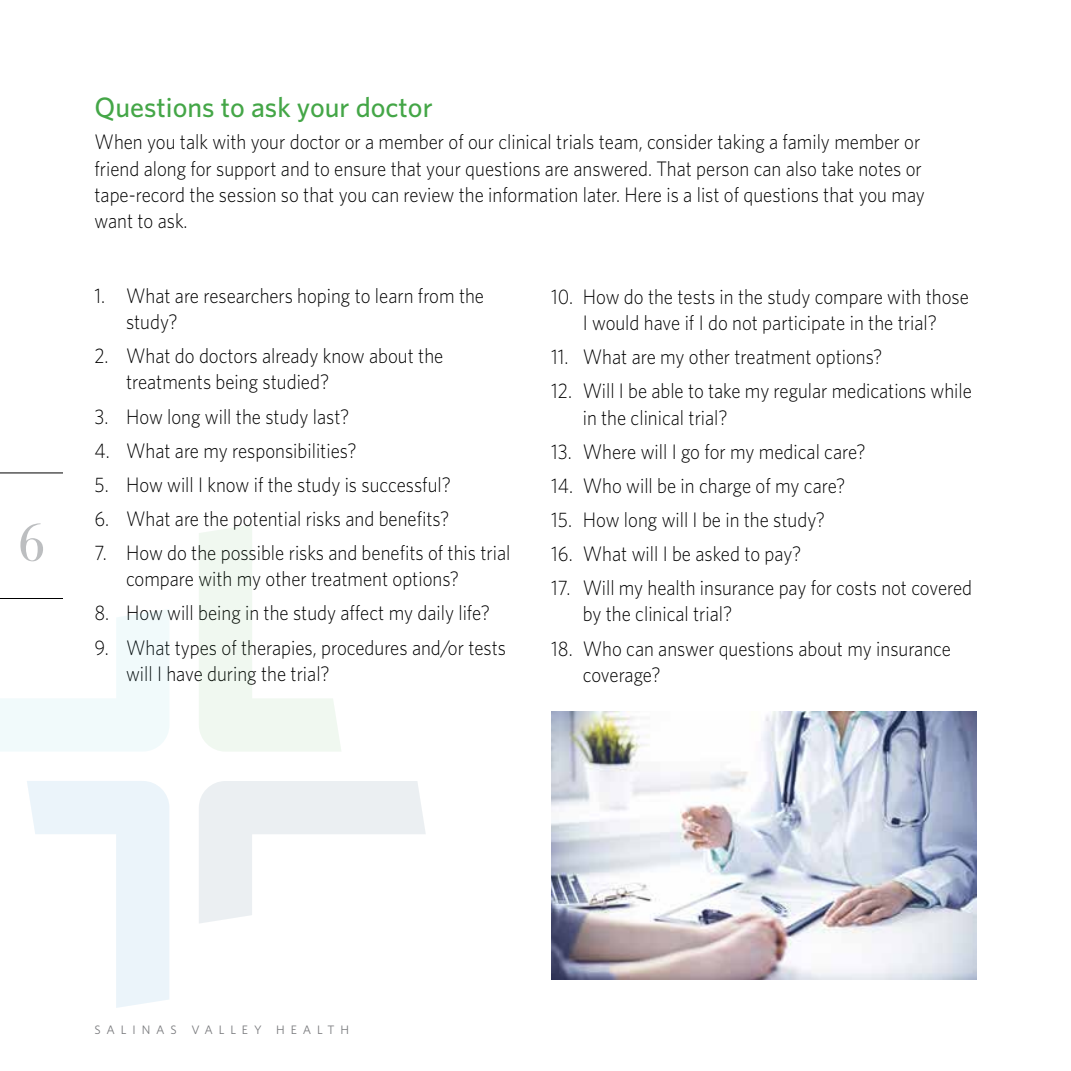
<style>
.page{position:relative;width:1071px;height:1071px;background:#fff}
.page>*{position:absolute;margin:0;border:0;box-sizing:border-box;transform-origin:0 0}
.t1{font:52.5px "Bodoni Svty Two ITCTT";color:#bcbec0}
.t2{font:500 28px "Whitney";color:#44a647}
.t3{font:300 21px/26.2px "Whitney";color:#000;scale:.9 1}
.t4{font:12.25px "Whitney";letter-spacing:.48em;color:#797a7d}
</style>
<div class="page">
<hr style="left:0;top:598px;width:63px;height:1px;background:#000">
<hr style="left:0;top:473px;width:63px;height:1px;background:#000">
<img style="left:551px;top:711px;width:425px;height:268px">
<svg style="left:199px;top:781px;width:227px;height:142px"></svg>
<svg style="left:0;top:609px;width:169px;height:142px"></svg>
<svg style="left:27px;top:781px;width:142px;height:227px"></svg>
<svg style="left:199px;top:525px;width:142px;height:226px"></svg>
<h1 class="t1" style="left:18px;top:500px;width:29px">6</h1>
<h2 class="t2" style="left:94px;top:89px;width:340px">Questions to ask your doctor</h2>
<p class="t3" style="left:94px;top:128px;width:924px">When you talk with your doctor or a member of our clinical trials team, consider taking a family member or friend along for support and to ensure that your questions are answered. That person can also take notes or tape-record the session so that you can review the information later. Here is a list of questions that you may want to ask.</p>
<p class="t3" style="left:126px;top:282px;width:399px;text-indent:-32px">1. What are researchers hoping to learn from the study?</p>
<p class="t3" style="left:126px;top:342px;width:354px;text-indent:-32px">2. What do doctors already know about the treatments being studied?</p>
<p class="t3" style="left:94px;top:402px;width:285px">3. How long will the study last?</p>
<p class="t3" style="left:94px;top:437px;width:293px">4. What are my responsibilities?</p>
<p class="t3" style="left:94px;top:471px;width:397px">5. How will I know if the study is successful?</p>
<p class="t3" style="left:94px;top:505px;width:396px">6. What are the potential risks and benefits?</p>
<p class="t3" style="left:126px;top:539px;width:429px;text-indent:-32px">7. How do the possible risks and benefits of this trial compare with my other treatment options?</p>
<p class="t3" style="left:94px;top:599px;width:441px">8. How will being in the study affect my daily life?</p>
<p class="t3" style="left:126px;top:633px;width:424px;text-indent:-32px">9. What types of therapies, procedures and/or tests will I have during the trial?</p>
<p class="t3" style="left:551px;top:283px;width:465px;text-align:center">10. How do the tests in the study compare with those<br>I would have if I do not participate in the trial?</p>
<p class="t3" style="left:551px;top:343px;width:369px">11. What are my other treatment options?</p>
<p class="t3" style="left:583px;top:377px;width:434px;text-indent:-32px">12. Will I be able to take my regular medications while in the clinical trial?</p>
<p class="t3" style="left:551px;top:438px;width:351px">13. Where will I go for my medical care?</p>
<p class="t3" style="left:551px;top:472px;width:328px">14. Who will be in charge of my care?</p>
<p class="t3" style="left:551px;top:506px;width:306px">15. How long will I be in the study?</p>
<p class="t3" style="left:551px;top:540px;width:279px">16. What will I be asked to pay?</p>
<p class="t3" style="left:583px;top:574px;width:434px;text-indent:-32px">17. Will my health insurance pay for costs not covered by the clinical trial?</p>
<p class="t3" style="left:583px;top:634px;width:411px;text-indent:-32px">18. Who can answer questions about my insurance coverage?</p>
<p class="t4" style="left:94px;top:1021px;width:256px">SALINAS VALLEY HEALTH</p>
</div>
